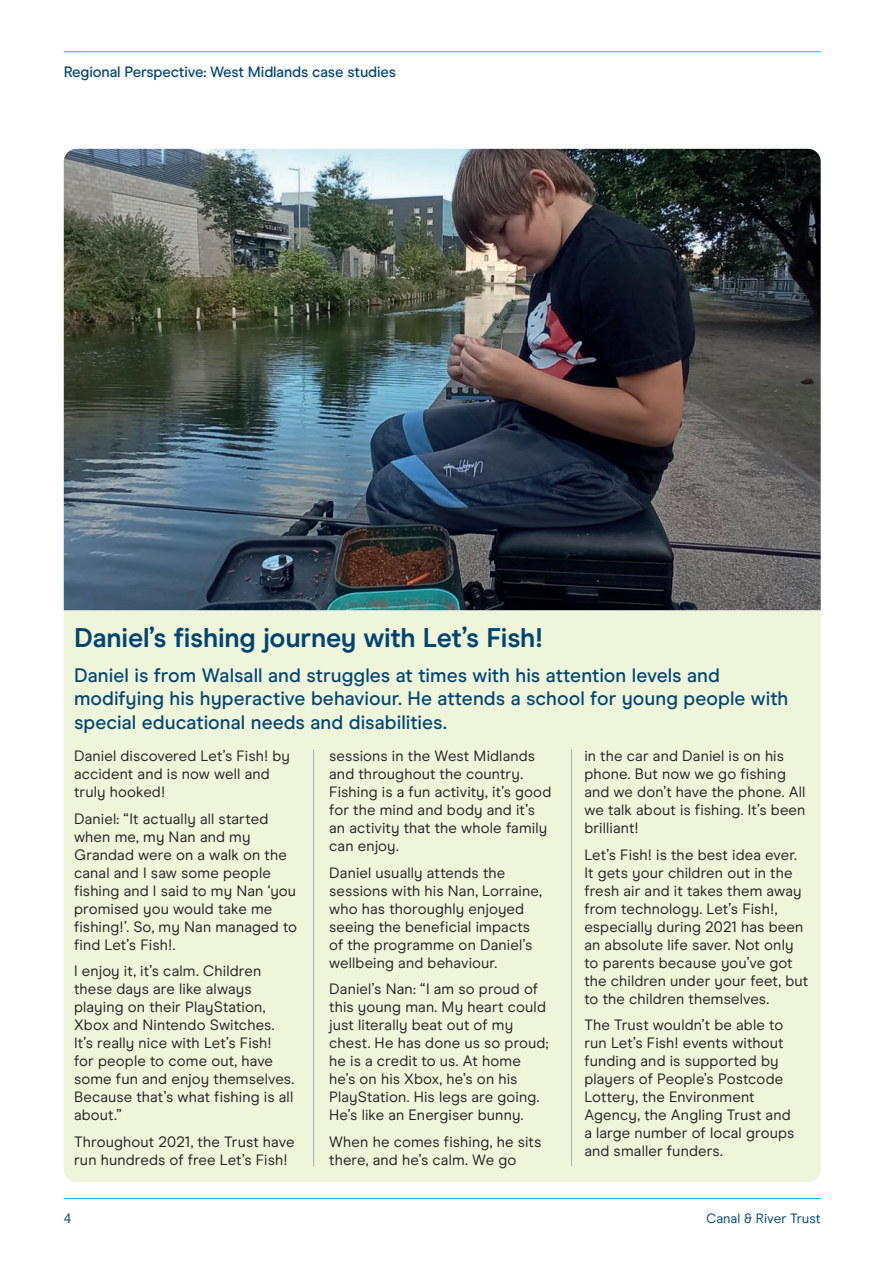
<style>
.page{position:relative;width:893px;height:1263px;background:#fff}
.page>*{position:absolute;margin:0;border:0;box-sizing:border-box;transform-origin:0 0}
.t1{font:700 27px "Modern Era";letter-spacing:-.01em;color:#02446f}
.t2{font:500 19.5px/23.4px "Modern Era";color:#02446f}
.t3{font:15px/18px "Modern Era";letter-spacing:.01em;color:#231f20}
.t4{font:500 15px "Modern Era";letter-spacing:-.01em;color:#02446f}
.t5{font:13.5px "Modern Era";color:#02446f}
</style>
<div class="page">
<hr style="left:64px;top:51px;width:757px;height:1px;background:#00b9e7">
<hr style="left:64px;top:1198px;width:757px;height:1px;background:#00b9e7">
<div style="left:64px;top:149px;width:757px;height:1033px;background:#eff5db;border-radius:13px"></div>
<img style="left:64px;top:149px;width:757px;height:461px">
<hr style="left:313px;top:749px;width:1px;height:417px;background:#9bb4bd">
<hr style="left:571px;top:749px;width:1px;height:417px;background:#9bb4bd">
<p class="t4" style="left:64px;top:63px;width:334px">Regional Perspective: West Midlands case studies</p>
<p class="t1" style="left:74px;top:621px;width:471px">Daniel’s fishing journey with Let’s Fish!</p>
<p class="t2" style="left:74px;top:663px;width:716px">Daniel is from Walsall and struggles at times with his attention levels and modifying his hyperactive behaviour. He attends a school for young people with special educational needs and disabilities.</p>
<p class="t3" style="left:74px;top:747px;width:217px">Daniel discovered Let’s Fish! by accident and is now well and truly hooked!</p>
<p class="t3" style="left:74px;top:810px;width:225px">Daniel: “It actually all started when me, my Nan and my<br>Grandad were on a walk on the canal and I saw some people fishing and I said to my Nan ‘you promised you would take me fishing!’. So, my Nan managed to find Let’s Fish!.</p>
<p class="t3" style="left:74px;top:962px;width:222px">I enjoy it, it’s calm. Children these days are like always playing on their PlayStation,<br>Xbox and Nintendo Switches.<br>It’s really nice with Let’s Fish! for people to come out, have some fun and enjoy themselves.<br>Because that’s what fishing is all about.”</p>
<p class="t3" style="left:74px;top:1133px;width:222px">Throughout 2021, the Trust have run hundreds of free Let’s Fish!</p>
<p class="t3" style="left:329px;top:747px;width:224px">sessions in the West Midlands and throughout the country.<br>Fishing is a fun activity, it’s good for the mind and body and it’s an activity that the whole family can enjoy.</p>
<p class="t3" style="left:329px;top:864px;width:214px">Daniel usually attends the sessions with his Nan, Lorraine, who has thoroughly enjoyed seeing the beneficial impacts of the programme on Daniel’s wellbeing and behaviour.</p>
<p class="t3" style="left:329px;top:980px;width:221px">Daniel’s Nan: “I am so proud of this young man. My heart could just literally beat out of my chest. He has done us so proud; he is a credit to us. At home he’s on his Xbox, he’s on his<br>PlayStation. His legs are going.<br>He’s like an Energiser bunny.</p>
<p class="t3" style="left:329px;top:1133px;width:214px">When he comes fishing, he sits there, and he’s calm. We go</p>
<p class="t3" style="left:584px;top:747px;width:223px">in the car and Daniel is on his phone. But now we go fishing and we don’t have the phone. All we talk about is fishing. It’s been brilliant!</p>
<p class="t3" style="left:584px;top:846px;width:225px">Let’s Fish! is the best idea ever.<br>It gets your children out in the fresh air and it takes them away from technology. Let’s Fish!, especially during 2021 has been an absolute life saver. Not only to parents because you’ve got the children under your feet, but to the children themselves.</p>
<p class="t3" style="left:584px;top:1016px;width:211px">The Trust wouldn’t be able to run Let’s Fish! events without funding and is supported by players of People’s Postcode<br>Lottery, the Environment<br>Agency, the Angling Trust and a large number of local groups and smaller funders.</p>
<p class="t5" style="left:64px;top:1210px;width:9px">4</p>
<p class="t5" style="left:706px;top:1210px;width:116px">Canal &amp; River Trust</p>
</div>
